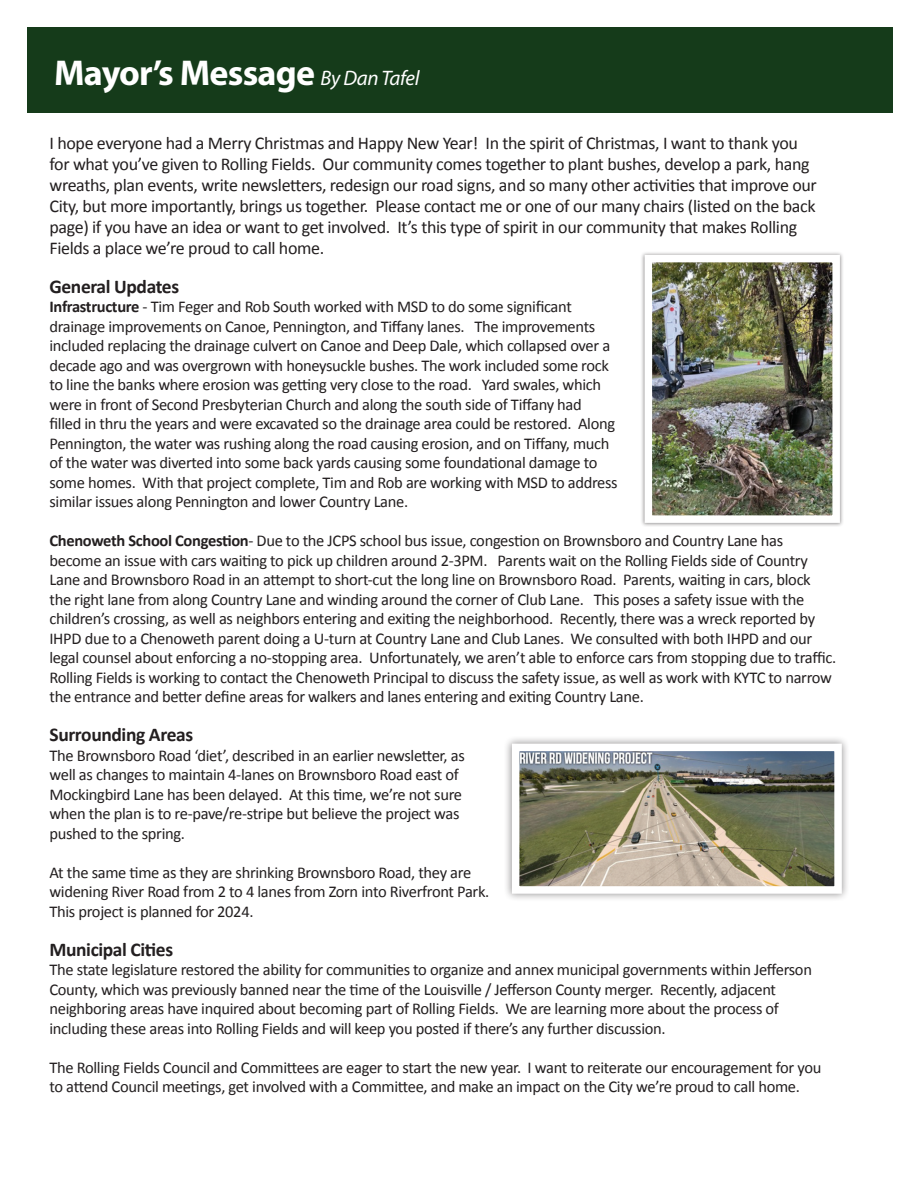
<style>
.page{position:relative;width:918px;height:1188px;background:#fff}
.page>*{position:absolute;margin:0;border:0;box-sizing:border-box;transform-origin:0 0}
.t1{font:700 36px "Myriad Pro";letter-spacing:-.02em;color:#fff}
.t2{font:700 19.5px "Calibri";letter-spacing:-.02em;color:#231f20}
.t3{font:18px/21px "Calibri";letter-spacing:-.02em;color:#231f20}
.t4{font:16.5px/19.5px "Calibri";letter-spacing:-.02em;color:#231f20}
.s1{font-weight:400;font-style:italic;font-size:21px}
.s2{font-weight:700}
</style>
<div class="page">
<div style="left:27px;top:27px;width:865px;height:85px;background:#153b1a"></div>
<div style="left:641px;top:251px;width:203px;height:276px;background:#231f20;opacity:.5"></div>
<img style="left:654px;top:264px;width:177px;height:250px">
<div style="left:645px;top:255px;width:195px;height:268px;border:8px solid #fff"></div>
<div style="left:504px;top:735px;width:346px;height:167px;background:#231f20;opacity:.5"></div>
<img style="left:521px;top:753px;width:312px;height:132px">
<div style="left:512px;top:744px;width:330px;height:150px;border:8px solid #fff"></div>
<p class="t1" style="left:54px;top:49px;width:367px">Mayor’s Message <span class="s1">By Dan Tafel</span></p>
<p class="t3" style="left:50px;top:132px;width:769px">I hope everyone had a Merry Christmas and Happy New Year! In the spirit of Christmas, I want to thank you for what you’ve given to Rolling Fields. Our community comes together to plant bushes, develop a park, hang wreaths, plan events, write newsletters, redesign our road signs, and so many other activities that improve our City, but more importantly, brings us together. Please contact me or one of our many chairs (listed on the back page) if you have an idea or want to get involved. It’s this type of spirit in our community that makes Rolling Fields a place we’re proud to call home.</p>
<p class="t2" style="left:50px;top:274px;width:131px">General Updates</p>
<p class="t4" style="left:50px;top:297px;width:570px"><span class="s2">Infrastructure</span> - Tim Feger and Rob South worked with MSD to do some significant drainage improvements on Canoe, Pennington, and Tiffany lanes. The improvements included replacing the drainage culvert on Canoe and Deep Dale, which collapsed over a decade ago and was overgrown with honeysuckle bushes. The work included some rock to line the banks where erosion was getting very close to the road. Yard swales, which were in front of Second Presbyterian Church and along the south side of Tiffany had filled in thru the years and were excavated so the drainage area could be restored. Along Pennington, the water was rushing along the road causing erosion, and on Tiffany, much of the water was diverted into some back yards causing some foundational damage to some homes. With that project complete, Tim and Rob are working with MSD to address similar issues along Pennington and lower Country Lane.</p>
<p class="t4" style="left:50px;top:531px;width:788px"><span class="s2">Chenoweth School Congestion</span>- Due to the JCPS school bus issue, congestion on Brownsboro and Country Lane has become an issue with cars waiting to pick up children around 2-3PM. Parents wait on the Rolling Fields side of Country Lane and Brownsboro Road in an attempt to short-cut the long line on Brownsboro Road. Parents, waiting in cars, block the right lane from along Country Lane and winding around the corner of Club Lane. This poses a safety issue with the children’s crossing, as well as neighbors entering and exiting the neighborhood. Recently, there was a wreck reported by IHPD due to a Chenoweth parent doing a U-turn at Country Lane and Club Lanes. We consulted with both IHPD and our legal counsel about enforcing a no-stopping area. Unfortunately, we aren’t able to enforce cars from stopping due to traffic.<br>Rolling Fields is working to contact the Chenoweth Principal to discuss the safety issue, as well as work with KYTC to narrow the entrance and better define areas for walkers and lanes entering and exiting Country Lane.</p>
<p class="t2" style="left:50px;top:722px;width:145px">Surrounding Areas</p>
<p class="t4" style="left:50px;top:745px;width:417px">The Brownsboro Road ‘diet’, described in an earlier newsletter, as well as changes to maintain 4-lanes on Brownsboro Road east of Mockingbird Lane has been delayed. At this time, we’re not sure when the plan is to re-pave/re-stripe but believe the project was pushed to the spring.</p>
<p class="t4" style="left:50px;top:862px;width:441px">At the same time as they are shrinking Brownsboro Road, they are widening River Road from 2 to 4 lanes from Zorn into Riverfront Park.<br>This project is planned for 2024.</p>
<p class="t2" style="left:50px;top:937px;width:125px">Municipal Cities</p>
<p class="t4" style="left:50px;top:960px;width:764px">The state legislature restored the ability for communities to organize and annex municipal governments within Jefferson County, which was previously banned near the time of the Louisville / Jefferson County merger. Recently, adjacent neighboring areas have inquired about becoming part of Rolling Fields. We are learning more about the process of including these areas into Rolling Fields and will keep you posted if there’s any further discussion.</p>
<p class="t4" style="left:50px;top:1057px;width:773px">The Rolling Fields Council and Committees are eager to start the new year. I want to reiterate our encouragement for you to attend Council meetings, get involved with a Committee, and make an impact on the City we’re proud to call home.</p>
</div>
